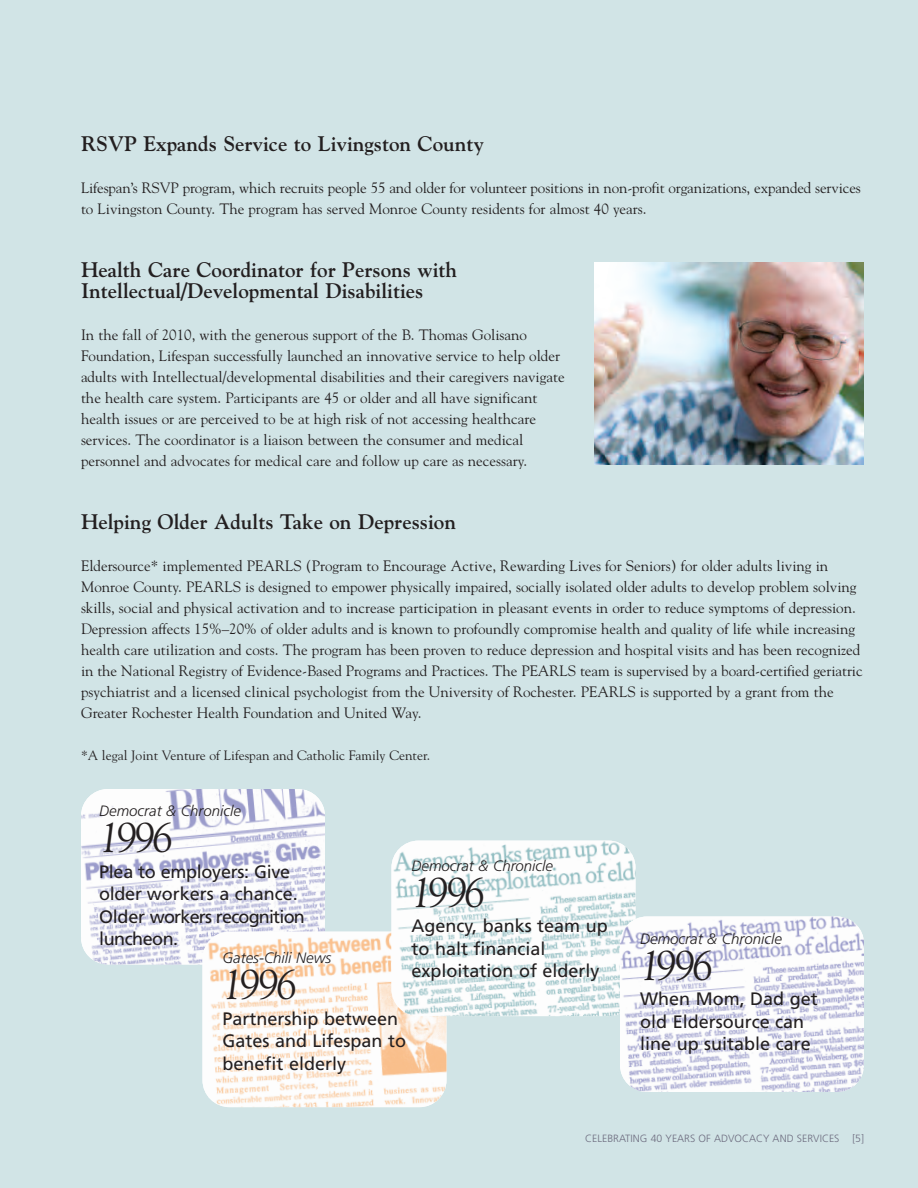
<style>
.page{position:relative;width:918px;height:1188px;background:#d1e4e6}
.page>*{position:absolute;margin:0;border:0;box-sizing:border-box;transform-origin:0 0}
.t1{font:italic 42px "Goudy";letter-spacing:-.085em;color:#231f20}
.t2{font:700 21px/21px "Goudy";color:#231f20}
.t3{font:18px/22.5px "Frutiger";color:#231f20}
.t4{font:15px/21px "Goudy";color:#231f20}
.t5{font:italic 300 15px "Frutiger";color:#231f20}
.t6{font:13.5px "Goudy";color:#231f20}
.t7{font:300 10.5px "Frutiger";color:#6d6c7f}
</style>
<div class="page">
<img style="left:594px;top:262px;width:269px;height:203px">
<img style="left:81px;top:789px;width:244px;height:176px">
<img style="left:202px;top:932px;width:245px;height:175px">
<img style="left:392px;top:841px;width:244px;height:175px">
<img style="left:620px;top:916px;width:244px;height:176px">
<h2 class="t2" style="left:81px;top:133px;width:405px">RSVP Expands Service to Livingston County</h2>
<p class="t4" style="left:81px;top:177px;width:781px">Lifespan’s RSVP program, which recruits people 55 and older for volunteer positions in non-profit organizations, expanded services to Livingston County. The program has served Monroe County residents for almost 40 years.</p>
<h2 class="t2" style="left:81px;top:259px;width:378px">Health Care Coordinator for Persons with<br>Intellectual/Developmental Disabilities</h2>
<p class="t4" style="left:81px;top:324px;width:485px">In the fall of 2010, with the generous support of the B. Thomas Golisano Foundation, Lifespan successfully launched an innovative service to help older adults with Intellectual/developmental disabilities and their caregivers navigate the health care system. Participants are 45 or older and all have significant health issues or are perceived to be at high risk of not accessing healthcare services. The coordinator is a liaison between the consumer and medical personnel and advocates for medical care and follow up care as necessary.</p>
<h2 class="t2" style="left:81px;top:511px;width:377px">Helping Older Adults Take on Depression</h2>
<p class="t4" style="left:81px;top:555px;width:783px">Eldersource* implemented PEARLS (Program to Encourage Active, Rewarding Lives for Seniors) for older adults living in Monroe County. PEARLS is designed to empower physically impaired, socially isolated older adults to develop problem solving skills, social and physical activation and to increase participation in pleasant events in order to reduce symptoms of depression.<br>Depression affects 15%–20% of older adults and is known to profoundly compromise health and quality of life while increasing health care utilization and costs. The program has been proven to reduce depression and hospital visits and has been recognized in the National Registry of Evidence-Based Programs and Practices. The PEARLS team is supervised by a board-certified geriatric psychiatrist and a licensed clinical psychologist from the University of Rochester. PEARLS is supported by a grant from the Greater Rochester Health Foundation and United Way.</p>
<p class="t6" style="left:81px;top:747px;width:351px">*A legal Joint Venture of Lifespan and Catholic Family Center.</p>
<p class="t5" style="left:99px;top:805px;width:143px">Democrat &amp; Chronicle</p>
<h1 class="t1" style="left:99px;top:813px;width:75px">1996</h1>
<p class="t3" style="left:99px;top:862px;width:207px">Plea to employers: Give older workers a chance.<br>Older workers recognition luncheon.</p>
<p class="t5" style="left:222px;top:952px;width:110px">Gates-Chili News</p>
<h1 class="t1" style="left:222px;top:960px;width:76px">1996</h1>
<p class="t3" style="left:222px;top:1009px;width:185px">Partnership between<br>Gates and Lifespan to benefit elderly</p>
<p class="t5" style="left:411px;top:859px;width:143px">Democrat &amp; Chronicle</p>
<h1 class="t1" style="left:411px;top:868px;width:75px">1996</h1>
<p class="t3" style="left:411px;top:916px;width:198px">Agency, banks team up to halt financial exploitation of elderly</p>
<p class="t5" style="left:640px;top:932px;width:143px">Democrat &amp; Chronicle</p>
<h1 class="t1" style="left:640px;top:940px;width:74px">1996</h1>
<p class="t3" style="left:640px;top:989px;width:179px">When Mom, Dad get old Eldersource can line up suitable care</p>
<p class="t7" style="left:585px;top:1134px;width:280px">CELEBRATING 40 YEARS OF ADVOCACY AND SERVICES [5]</p>
</div>
